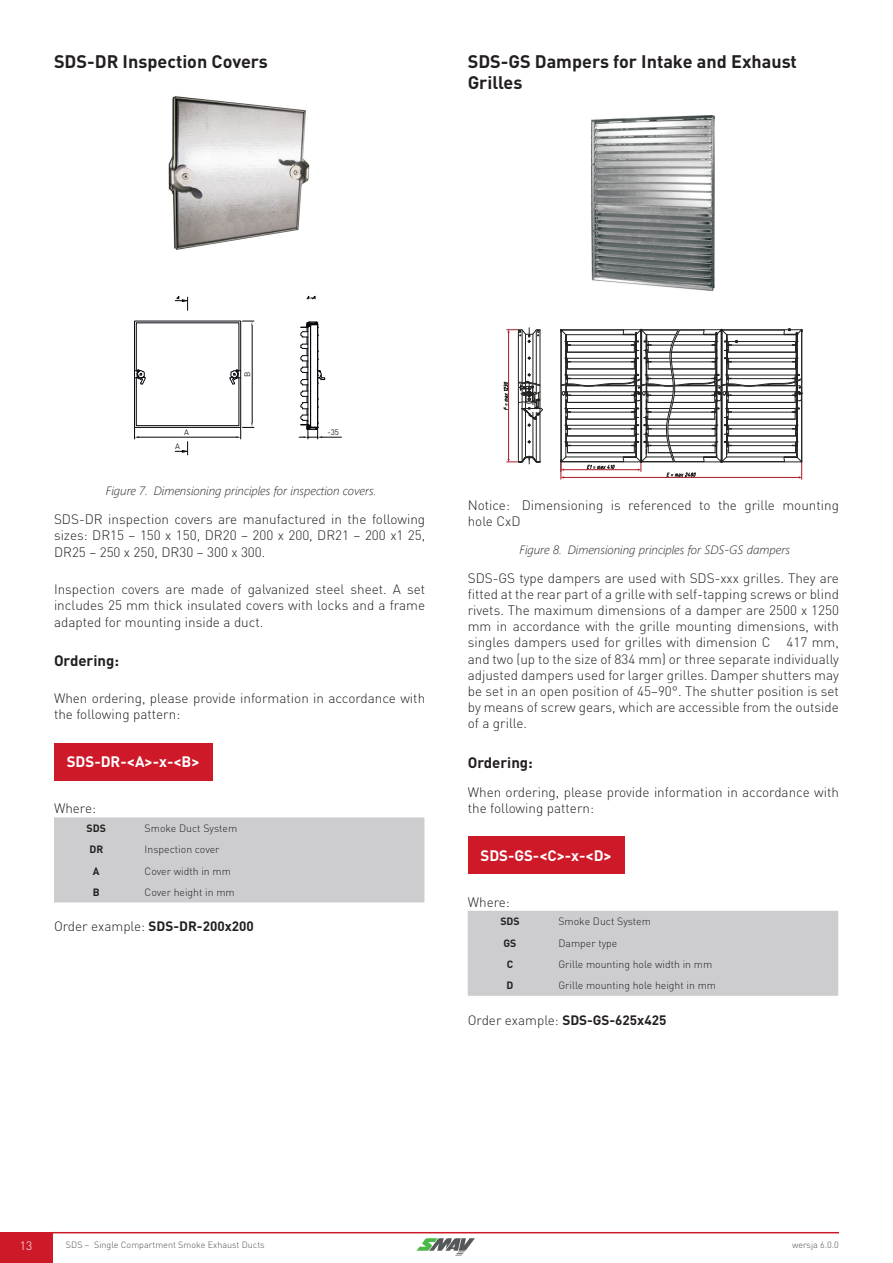
<style>
.page{position:relative;width:893px;height:1263px;background:#fff}
.page>*{position:absolute;margin:0;border:0;box-sizing:border-box;transform-origin:0 0}
.t1{font:700 18px/21.6px "DIN Pro";color:#231f20}
.t2{font:700 15px "DIN Pro";color:#fff}
.t3{font:700 15px "DIN Pro";color:#231f20}
.t4{font:300 13.5px/16.2px "DIN Pro";color:#231f20;text-align:justify}
.t5{font:700 13.5px "DIN Pro";color:#231f20}
.t6{font:italic 300 12px "Segoe UI";color:#231f20}
.t7{font:300 12px "DIN Pro";color:#fff}
.t8{font:300 10.5px "DIN Pro";color:#231f20}
.t9{font:700 10.5px "DIN Pro";color:#231f20}
.t10{font:300 9px "DIN Pro";color:#515251}
.t11{font:7.95px "DIN Pro";color:#231f20}
.s1{font-weight:300}
</style>
<div class="page">
<div style="left:0;top:1232px;width:52px;height:31px;background:#ce1929"></div>
<hr style="left:52px;top:1232px;width:787px;height:1px;background:#ce1929">
<svg style="left:416px;top:1238px;width:59px;height:17px"></svg>
<div style="left:54px;top:743px;width:158px;height:37px;background:#ce1929"></div>
<img style="left:169px;top:96px;width:141px;height:154px">
<div style="left:134px;top:321px;width:107px;height:107px;border:1px solid #06080d"></div>
<div style="left:136px;top:378px;width:103px;height:48px;border:1px solid #06080d"></div>
<svg style="left:175px;top:295px;width:13px;height:15px"></svg>
<svg style="left:175px;top:442px;width:13px;height:13px"></svg>
<svg style="left:306px;top:295px;width:9px;height:4px"></svg>
<hr style="left:139px;top:437px;width:97px;height:1px;background:#06080d">
<svg style="left:134px;top:428px;width:5px;height:11px"></svg>
<hr style="left:252px;top:325px;width:1px;height:98px;background:#06080d">
<svg style="left:242px;top:321px;width:12px;height:4px"></svg>
<svg style="left:236px;top:423px;width:18px;height:16px"></svg>
<svg style="left:134px;top:369px;width:12px;height:15px"></svg>
<svg style="left:230px;top:369px;width:11px;height:15px"></svg>
<svg style="left:299px;top:321px;width:43px;height:118px"></svg>
<div style="left:54px;top:817px;width:370px;height:85px;background:#cdcdcf"></div>
<div style="left:468px;top:836px;width:156px;height:38px;background:#ce1929"></div>
<img style="left:592px;top:115px;width:123px;height:176px">
<hr style="left:518px;top:330px;width:1px;height:52px;background:#222221">
<hr style="left:518px;top:383px;width:1px;height:79px;background:#222221">
<hr style="left:540px;top:330px;width:1px;height:55px;background:#222221">
<hr style="left:540px;top:412px;width:1px;height:50px;background:#222221">
<hr style="left:533px;top:335px;width:1px;height:48px;background:#222221">
<hr style="left:533px;top:412px;width:1px;height:44px;background:#222221">
<hr style="left:536px;top:331px;width:1px;height:53px;background:#222221">
<hr style="left:536px;top:412px;width:1px;height:48px;background:#222221">
<hr style="left:525px;top:335px;width:1px;height:47px;background:#222221">
<hr style="left:525px;top:413px;width:1px;height:43px;background:#222221">
<hr style="left:522px;top:331px;width:1px;height:52px;background:#222221">
<hr style="left:522px;top:383px;width:1px;height:77px;background:#222221">
<hr style="left:508px;top:332px;width:1px;height:128px;background:#ae1624">
<svg style="left:507px;top:328px;width:34px;height:15px"></svg>
<svg style="left:507px;top:456px;width:34px;height:8px"></svg>
<svg style="left:504px;top:382px;width:4px;height:28px"></svg>
<svg style="left:518px;top:374px;width:25px;height:52px"></svg>
<svg style="left:560px;top:329px;width:243px;height:150px"></svg>
<div style="left:468px;top:911px;width:370px;height:85px;background:#cdcdcf"></div>
<h1 class="t1" style="left:54px;top:50px;width:215px">SDS-DR Inspection Covers</h1>
<h1 class="t1" style="left:468px;top:50px;width:331px">SDS-GS Dampers for Intake and Exhaust<br>Grilles</h1>
<p class="t11" style="left:242px;top:377px;width:7px;rotate:-90deg">B</p>
<p class="t11" style="left:184px;top:427px;width:6px">A</p>
<p class="t11" style="left:327px;top:427px;width:13px">-35</p>
<p class="t11" style="left:175px;top:441px;width:6px">A</p>
<p class="t6" style="left:106px;top:483px;width:272px">Figure 7. Dimensioning principles for inspection covers.</p>
<p class="t4" style="left:54px;top:511px;width:373px">SDS-DR inspection covers are manufactured in the following sizes: DR15 – 150 x 150, DR20 – 200 x 200, DR21 – 200 x1 25, DR25 – 250 x 250, DR30 – 300 x 300.</p>
<p class="t4" style="left:54px;top:581px;width:373px">Inspection covers are made of galvanized steel sheet. A set includes 25 mm thick insulated covers with locks and a frame adapted for mounting inside a duct.</p>
<p class="t3" style="left:54px;top:650px;width:67px">Ordering:</p>
<p class="t4" style="left:54px;top:690px;width:373px">When ordering, please provide information in accordance with the following pattern:</p>
<p class="t2" style="left:67px;top:752px;width:134px">SDS-DR-&lt;A&gt;-x-&lt;B&gt;</p>
<p class="t4" style="left:54px;top:800px;width:44px">Where:</p>
<p class="t9" style="left:87px;top:821px;width:21px">SDS</p>
<p class="t8" style="left:145px;top:821px;width:94px">Smoke Duct System</p>
<p class="t9" style="left:89px;top:842px;width:15px">DR</p>
<p class="t8" style="left:145px;top:842px;width:76px">Inspection cover</p>
<p class="t9" style="left:93px;top:864px;width:8px">A</p>
<p class="t8" style="left:145px;top:864px;width:88px">Cover width in mm</p>
<p class="t9" style="left:93px;top:885px;width:8px">B</p>
<p class="t8" style="left:145px;top:885px;width:92px">Cover height in mm</p>
<p class="t5" style="left:54px;top:917px;width:201px"><span class="s1">Order example:</span> SDS-DR-200x200</p>
<p class="t4" style="left:468px;top:497px;width:373px">Notice: Dimensioning is referenced to the grille mounting hole CxD</p>
<p class="t6" style="left:519px;top:541px;width:272px">Figure 8. Dimensioning principles for SDS-GS dampers</p>
<p class="t4" style="left:468px;top:569px;width:373px">SDS-GS type dampers are used with SDS-xxx grilles. They are fitted at the rear part of a grille with self-tapping screws or blind rivets. The maximum dimensions of a damper are 2500 x 1250 mm in accordance with the grille mounting dimensions, with singles dampers used for grilles with dimension C 417 mm, and two (up to the size of 834 mm) or three separate individually adjusted dampers used for larger grilles. Damper shutters may be set in an open position of 45–90°. The shutter position is set by means of screw gears, which are accessible from the outside of a grille.</p>
<p class="t3" style="left:468px;top:752px;width:67px">Ordering:</p>
<p class="t4" style="left:468px;top:783px;width:373px">When ordering, please provide information in accordance with the following pattern:</p>
<p class="t2" style="left:480px;top:845px;width:133px">SDS-GS-&lt;C&gt;-x-&lt;D&gt;</p>
<p class="t4" style="left:468px;top:893px;width:44px">Where:</p>
<p class="t9" style="left:500px;top:914px;width:21px">SDS</p>
<p class="t8" style="left:558px;top:914px;width:94px">Smoke Duct System</p>
<p class="t9" style="left:504px;top:936px;width:14px">GS</p>
<p class="t8" style="left:558px;top:936px;width:61px">Damper type</p>
<p class="t9" style="left:507px;top:957px;width:8px">C</p>
<p class="t8" style="left:558px;top:957px;width:155px">Grille mounting hole width in mm</p>
<p class="t9" style="left:507px;top:978px;width:8px">D</p>
<p class="t8" style="left:558px;top:978px;width:159px">Grille mounting hole height in mm</p>
<p class="t5" style="left:468px;top:1011px;width:200px"><span class="s1">Order example:</span> SDS-GS-625x425</p>
<p class="t7" style="left:20px;top:1237px;width:14px">13</p>
<p class="t10" style="left:66px;top:1239px;width:200px">SDS – Single Compartment Smoke Exhaust Ducts</p>
<p class="t10" style="left:792px;top:1239px;width:48px">wersja 6.0.0</p>
</div>
